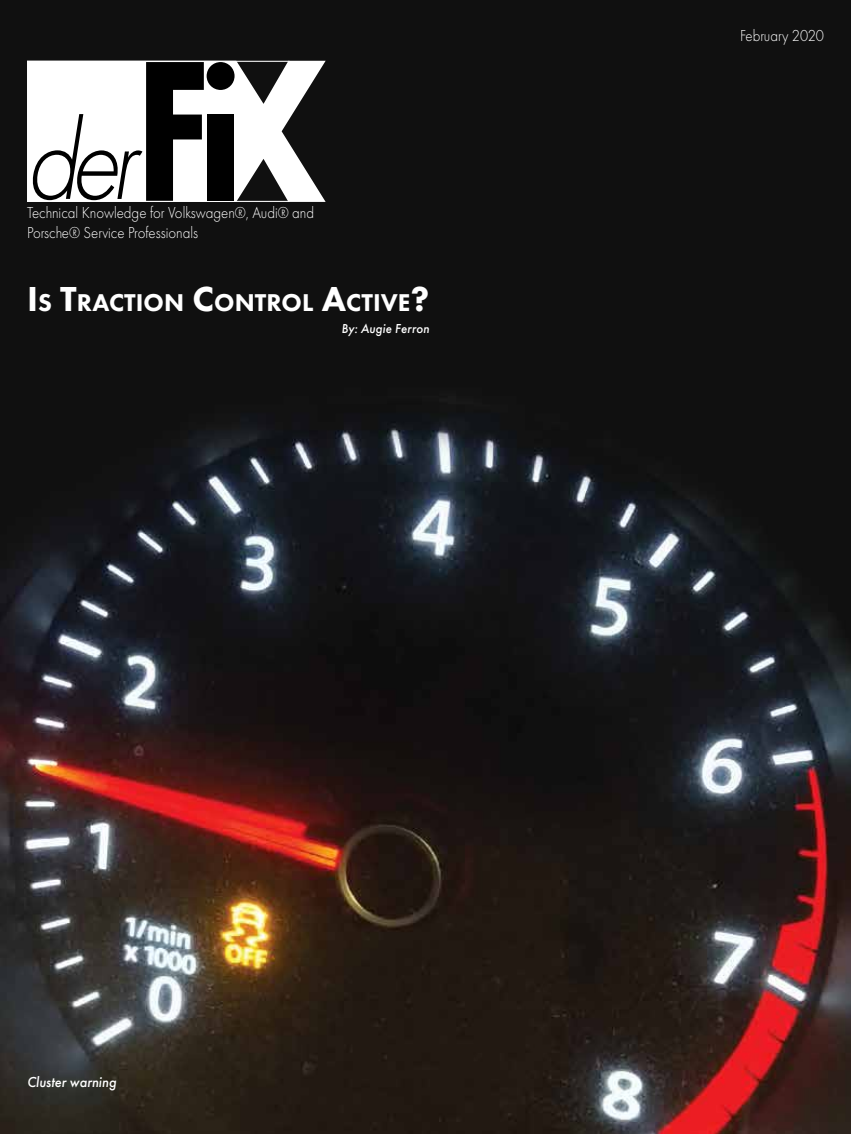
<style>
.page{position:relative;width:851px;height:1134px;background:#fff}
.page>*{position:absolute;margin:0;border:0;box-sizing:border-box;transform-origin:0 0}
.t1{font:800 25.2px "Futura PT";color:#fff}
.t2{font:300 16.5px/19.8px "Futura PT";color:#fff;scale:.9 1}
.t3{font:italic 500 15px "Futura PT";color:#fff;scale:.95 1}
.t4{font:italic 500 13.5px "Futura PT";letter-spacing:.01em;color:#fff;scale:.95 1}
.s1{font-size:36px}
</style>
<div class="page">
<img style="left:0;top:0;width:850px;height:1134px">
<svg style="left:27px;top:61px;width:299px;height:141px"></svg>
<hr style="left:27px;top:201px;width:262px;height:1px;background:#fff">
<hr style="left:27px;top:61px;width:262px;height:1px;background:#fff">
<svg style="left:31px;top:62px;width:173px;height:139px"></svg>
<div style="left:207px;top:115px;width:27px;height:86px;background:#000"></div>
<div style="left:207px;top:62px;width:27px;height:28px;background:#000;border-radius:50%"></div>
<p class="t2" style="left:27px;top:203px;width:320px">Technical Knowledge for Volkswagen®, Audi® and<br>Porsche® Service Professionals</p>
<h1 class="t1" style="left:27px;top:287px;width:404px"><span class="s1">I</span>S <span class="s1">T</span>RACTI ON <span class="s1">C</span>ONTROL <span class="s1">A</span>CTIVE<span class="s1">?</span></h1>
<p class="t4" style="left:341px;top:320px;width:94px">By: Augie Ferron</p>
<p class="t3" style="left:27px;top:1073px;width:95px">Cluster warning</p>
<p class="t2" style="left:740px;top:26px;width:94px">February 2020</p>
</div>
